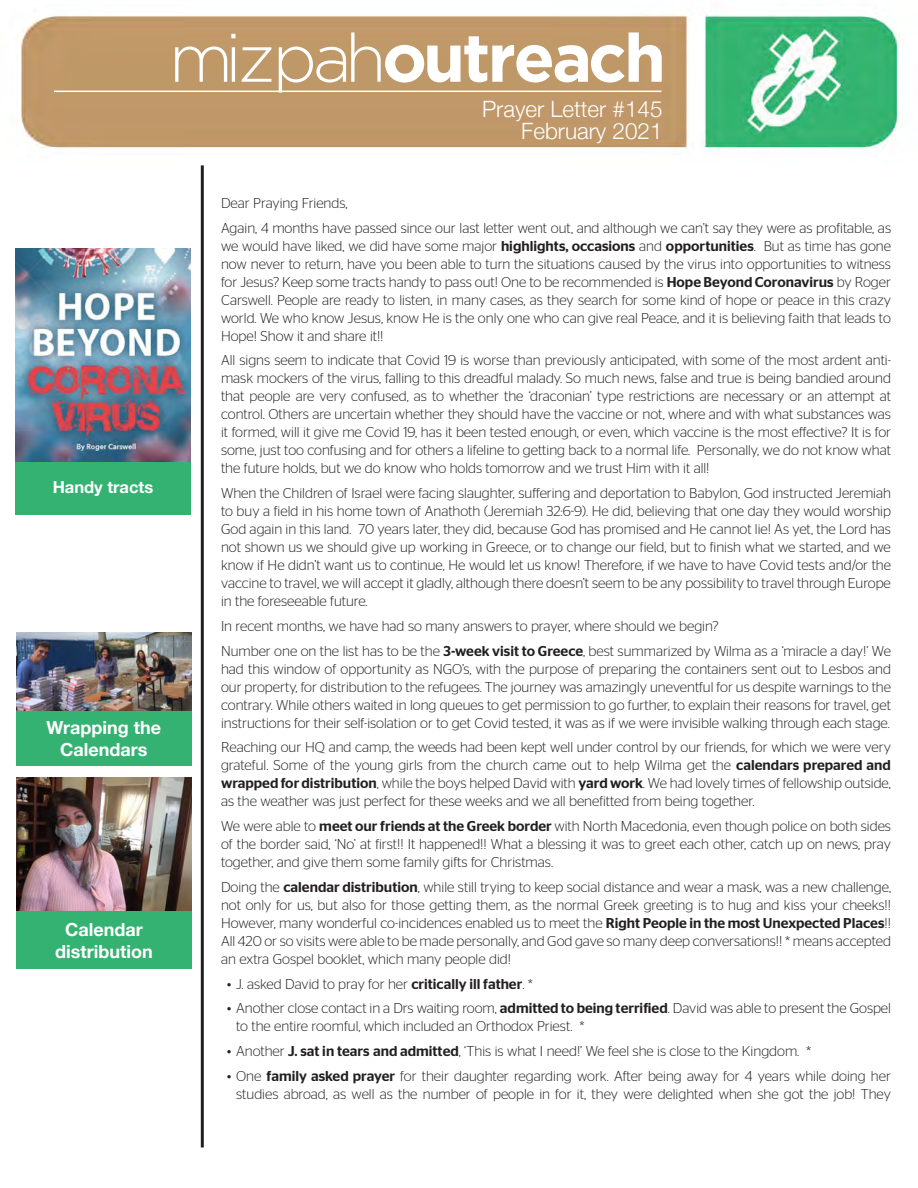
<style>
.page{position:relative;width:918px;height:1188px;background:#fff}
.page>*{position:absolute;margin:0;border:0;box-sizing:border-box;transform-origin:0 0}
.t1{font:700 67.5px "Gotham";letter-spacing:-.04em;color:#fff}
.t2{font:300 22.5px "Helvetica Neue";color:#fff}
.t3{font:700 18px/21.6px "Helvetica Neue";color:#fff;text-align:center}
.t4{font:700 16.5px "Helvetica Neue";color:#fff}
.t5{font:300 14.25px/18px "Stag Sans";color:#231f20;text-align:justify}
.s1{font-weight:300}
.s2{font-weight:500}
</style>
<div class="page">
<img style="left:17px;top:10px;width:881px;height:139px">
<hr style="left:201px;top:165px;width:3px;height:983px;background:#231f20">
<hr style="left:54px;top:91px;width:608px;height:1px;background:#fff">
<div style="left:15px;top:454px;width:176px;height:61px;background:#34b272"></div>
<img style="left:15px;top:249px;width:176px;height:213px">
<div style="left:16px;top:706px;width:176px;height:60px;background:#34b272"></div>
<img style="left:16px;top:632px;width:176px;height:79px">
<div style="left:16px;top:908px;width:176px;height:60px;background:#34b272"></div>
<img style="left:16px;top:778px;width:176px;height:133px">
<p class="t1" style="left:169px;top:13px;width:499px"><span class="s1">mizpah</span>outreach</p>
<p class="t2" style="left:482px;top:91px;width:182px">Prayer Letter #145</p>
<p class="t2" style="left:521px;top:113px;width:143px">February 2021</p>
<p class="t4" style="left:53px;top:474px;width:102px">Handy tracts</p>
<p class="t3" style="left:46px;top:717px;width:116px">Wrapping the<br>Calendars</p>
<p class="t3" style="left:55px;top:919px;width:99px">Calendar distribution</p>
<p class="t5" style="left:221px;top:194px;width:128px">Dear Praying Friends,</p>
<p class="t5" style="left:221px;top:218px;width:672px">Again, 4 months have passed since our last letter went out, and although we can’t say they were as profitable, as we would have liked, we did have some major <span class="s2">highlights, occasions</span> and <span class="s2">opportunities</span>. But as time has gone now never to return, have you been able to turn the situations caused by the virus into opportunities to witness for Jesus? Keep some tracts handy to pass out! One to be recommended is <span class="s2">Hope Beyond Coronavirus</span> by Roger Carswell. People are ready to listen, in many cases, as they search for some kind of hope or peace in this crazy world. We who know Jesus, know He is the only one who can give real Peace, and it is believing faith that leads to Hope! Show it and share it!!</p>
<p class="t5" style="left:221px;top:351px;width:672px">All signs seem to indicate that Covid 19 is worse than previously anticipated, with some of the most ardent anti&shy;mask mockers of the virus, falling to this dreadful malady. So much news, false and true is being bandied around that people are very confused, as to whether the ‘draconian’ type restrictions are necessary or an attempt at control. Others are uncertain whether they should have the vaccine or not, where and with what substances was it formed, will it give me Covid 19, has it been tested enough, or even, which vaccine is the most effective? It is for some, just too confusing and for others a lifeline to getting back to a normal life. Personally, we do not know what the future holds, but we do know who holds tomorrow and we trust Him with it all!</p>
<p class="t5" style="left:221px;top:484px;width:672px">When the Children of Israel were facing slaughter, suffering and deportation to Babylon, God instructed Jeremiah to buy a field in his home town of Anathoth (Jeremiah 32:6-9). He did, believing that one day they would worship God again in this land. 70 years later, they did, because God has promised and He cannot lie! As yet, the Lord has not shown us we should give up working in Greece, or to change our field, but to finish what we started, and we know if He didn’t want us to continue, He would let us know! Therefore, if we have to have Covid tests and/or the vaccine to travel, we will accept it gladly, although there doesn’t seem to be any possibility to travel through Europe in the foreseeable future.</p>
<p class="t5" style="left:221px;top:617px;width:499px">In recent months, we have had so many answers to prayer, where should we begin?</p>
<p class="t5" style="left:221px;top:641px;width:672px">Number one on the list has to be the <span class="s2">3-week visit to Greece</span>, best summarized by Wilma as a ‘miracle a day!’ We had this window of opportunity as NGO’s, with the purpose of preparing the containers sent out to Lesbos and our property, for distribution to the refugees. The journey was amazingly uneventful for us despite warnings to the contrary. While others waited in long queues to get permission to go further, to explain their reasons for travel, get instructions for their self-isolation or to get Covid tested, it was as if we were invisible walking through each stage.</p>
<p class="t5" style="left:221px;top:738px;width:671px">Reaching our HQ and camp, the weeds had been kept well under control by our friends, for which we were very grateful. Some of the young girls from the church came out to help Wilma get the <span class="s2">calendars prepared and wrapped for distribution</span>, while the boys helped David with <span class="s2">yard work</span>. We had lovely times of fellowship outside, as the weather was just perfect for these weeks and we all benefitted from being together.</p>
<p class="t5" style="left:221px;top:817px;width:671px">We were able to <span class="s2">meet our friends at the Greek border</span> with North Macedonia, even though police on both sides of the border said, ‘No’ at first!! It happened!! What a blessing it was to greet each other, catch up on news, pray together, and give them some family gifts for Christmas.</p>
<p class="t5" style="left:221px;top:878px;width:672px">Doing the <span class="s2">calendar distribution</span>, while still trying to keep social distance and wear a mask, was a new challenge, not only for us, but also for those getting them, as the normal Greek greeting is to hug and kiss your cheeks!!<br>However, many wonderful co-incidences enabled us to meet the <span class="s2">Right People in the most Unexpected Places</span>!!<br>All 420 or so visits were able to be made personally, and God gave so many deep conversations!! * means accepted an extra Gospel booklet, which many people did!</p>
<p class="t5" style="left:227px;top:974px;width:307px">• J. asked David to pray for her <span class="s2">critically ill father</span>. *</p>
<p class="t5" style="left:236px;top:999px;width:656px;text-indent:-9px">• Another close contact in a Drs waiting room, <span class="s2">admitted to being terrified</span>. David was able to present the Gospel to the entire roomful, which included an Orthodox Priest. *</p>
<p class="t5" style="left:227px;top:1042px;width:586px">• Another <span class="s2">J. sat in tears and admitted</span>, ‘This is what I need!’ We feel she is close to the Kingdom. *</p>
<p class="t5" style="left:227px;top:1067px;width:665px;text-align:right">• One <span class="s2">family asked prayer</span> for their daughter regarding work. After being away for 4 years while doing her studies abroad, as well as the number of people in for it, they were delighted when she got the job! They</p>
</div>
